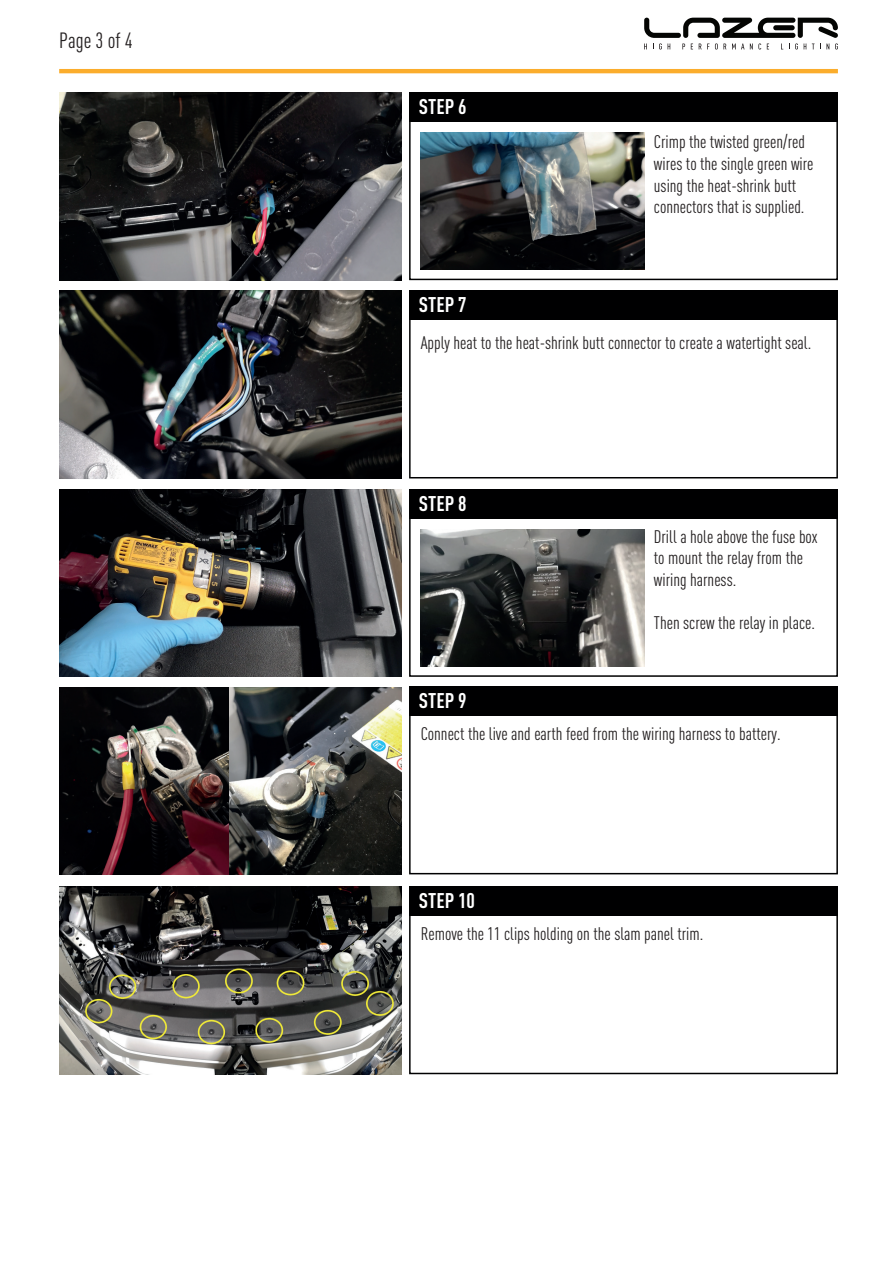
<style>
.page{position:relative;width:893px;height:1263px;background:#fff}
.page>*{position:absolute;margin:0;border:0;box-sizing:border-box;transform-origin:0 0}
.t1{font:condensed 21.75px "DINOT";color:#231f20}
.t2{font:700 condensed 21px "DINOT";color:#fff}
.t3{font:condensed 18px/21.6px "DINOT";color:#231f20}
</style>
<div class="page">
<div style="left:409px;top:489px;width:429px;height:188px;border:2px solid #000001"></div>
<div style="left:409px;top:687px;width:429px;height:187px;border:2px solid #000001"></div>
<svg style="left:644px;top:18px;width:194px;height:32px"></svg>
<hr style="left:59px;top:69px;width:779px;height:4px;background:#fbad2c">
<img style="left:59px;top:886px;width:342px;height:188px">
<img style="left:59px;top:489px;width:342px;height:188px">
<div style="left:409px;top:92px;width:429px;height:30px;background:#000001"></div>
<div style="left:409px;top:291px;width:429px;height:29px;background:#000001"></div>
<div style="left:409px;top:489px;width:429px;height:29px;background:#000001"></div>
<div style="left:409px;top:687px;width:429px;height:29px;background:#000001"></div>
<div style="left:409px;top:886px;width:429px;height:30px;background:#000001"></div>
<div style="left:409px;top:92px;width:429px;height:188px;border:2px solid #000001"></div>
<div style="left:409px;top:291px;width:429px;height:187px;border:2px solid #000001"></div>
<div style="left:409px;top:886px;width:429px;height:188px;border:2px solid #000001"></div>
<img style="left:59px;top:291px;width:342px;height:187px">
<img style="left:59px;top:92px;width:342px;height:188px">
<img style="left:421px;top:132px;width:223px;height:138px">
<img style="left:421px;top:529px;width:223px;height:138px">
<img style="left:59px;top:687px;width:342px;height:187px">
<p class="t1" style="left:59px;top:28px;width:75px">Page 3 of 4</p>
<p class="t2" style="left:419px;top:94px;width:49px">STEP 6</p>
<p class="t2" style="left:419px;top:292px;width:49px">STEP 7</p>
<p class="t3" style="left:654px;top:131px;width:161px">Crimp the twisted green/red wires to the single green wire using the heat-shrink butt connectors that is supplied.</p>
<p class="t3" style="left:421px;top:331px;width:392px">Apply heat to the heat-shrink butt connector to create a watertight seal.</p>
<p class="t2" style="left:419px;top:490px;width:49px">STEP 8</p>
<p class="t2" style="left:419px;top:688px;width:49px">STEP 9</p>
<p class="t3" style="left:654px;top:526px;width:165px">Drill a hole above the fuse box to mount the relay from the wiring harness.</p>
<p class="t3" style="left:654px;top:612px;width:163px">Then screw the relay in place.</p>
<p class="t3" style="left:421px;top:723px;width:361px">Connect the live and earth feed from the wiring harness to battery.</p>
<p class="t2" style="left:419px;top:888px;width:58px">STEP 10</p>
<p class="t3" style="left:421px;top:923px;width:284px">Remove the 11 clips holding on the slam panel trim.</p>
</div>
